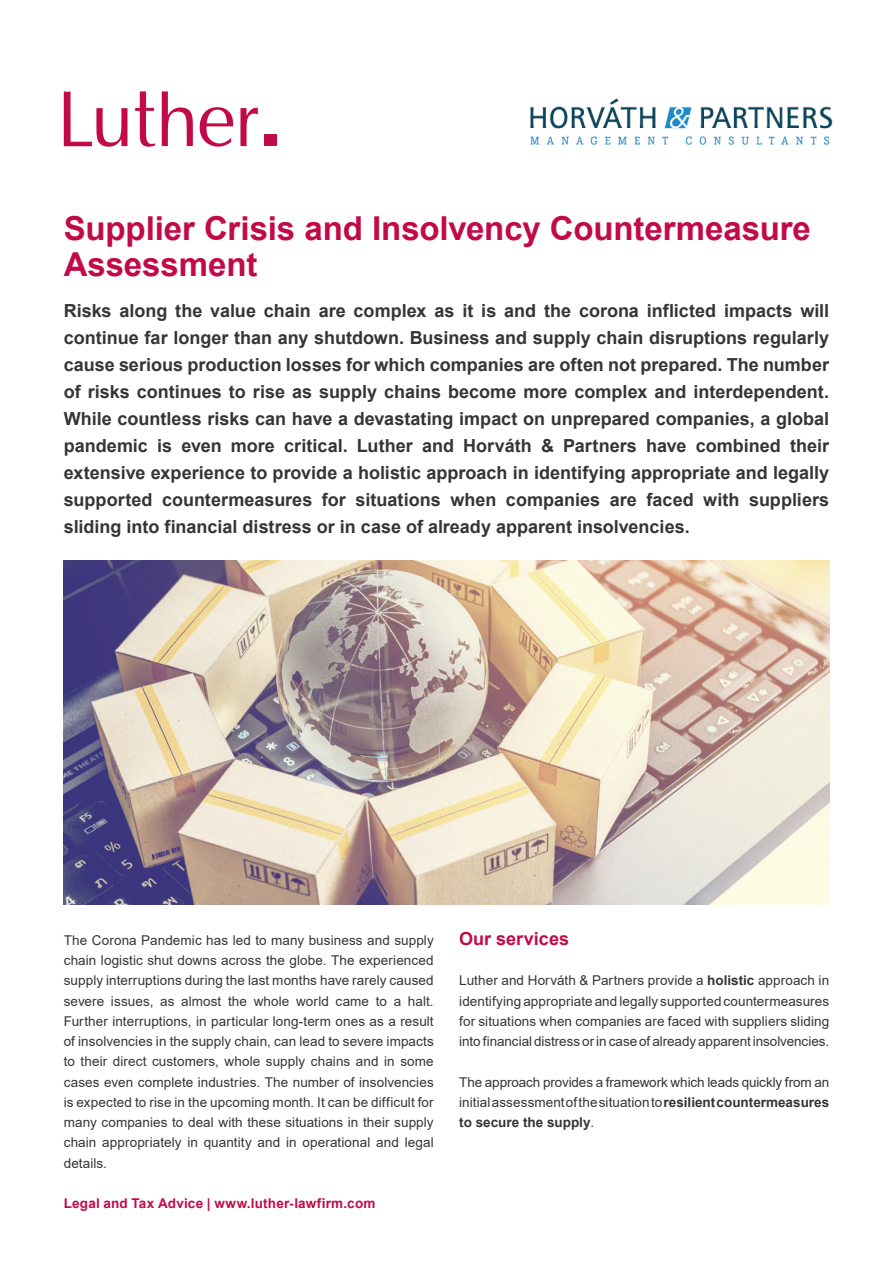
<style>
.page{position:relative;width:893px;height:1263px;background:#fff}
.page>*{position:absolute;margin:0;border:0;box-sizing:border-box;transform-origin:0 0}
.t1{font:700 33px/36px "Arial";letter-spacing:-.005em;color:#c30a49}
.t2{font:700 18px/27px "Arial";color:#363536;text-align:justify}
.t3{font:700 18px "Arial";color:#c30a49}
.t4{font:13.5px/20.2px "Arial";letter-spacing:.005em;color:#363536;text-align:justify}
.t5{font:700 13.5px "Arial";letter-spacing:.015em;color:#c30a49}
.s1{font-weight:700}
</style>
<div class="page">
<svg style="left:162px;top:91px;width:31px;height:55px"></svg>
<svg style="left:135px;top:91px;width:20px;height:56px"></svg>
<svg style="left:64px;top:91px;width:63px;height:56px"></svg>
<svg style="left:199px;top:107px;width:34px;height:40px"></svg>
<svg style="left:240px;top:108px;width:18px;height:38px"></svg>
<div style="left:264px;top:134px;width:12px;height:12px;background:#c30a49"></div>
<img style="left:530px;top:98px;width:303px;height:47px">
<img style="left:64px;top:560px;width:765px;height:344px">
<h1 class="t1" style="left:64px;top:211px;width:749px">Supplier Crisis and Insolvency Countermeasure<br>Assessment</h1>
<p class="t2" style="left:64px;top:297px;width:767px">Risks along the value chain are complex as it is and the corona inflicted impacts will continue far longer than any shutdown. Business and supply chain disruptions regularly cause serious production losses for which companies are often not prepared. The number of risks continues to rise as supply chains become more complex and interdependent.<br>While countless risks can have a devastating impact on unprepared companies, a global pandemic is even more critical. Luther and Horváth &amp; Partners have combined their extensive experience to provide a holistic approach in identifying appropriate and legally supported countermeasures for situations when companies are faced with suppliers sliding into financial distress or in case of already apparent insolvencies.</p>
<p class="t4" style="left:64px;top:930px;width:371px">The Corona Pandemic has led to many business and supply chain logistic shut downs across the globe. The experienced supply interruptions during the last months have rarely caused severe issues, as almost the whole world came to a halt.<br>Further interruptions, in particular long-term ones as a result of insolvencies in the supply chain, can lead to severe impacts to their direct customers, whole supply chains and in some cases even complete industries. The number of insolvencies is expected to rise in the upcoming month. It can be difficult for many companies to deal with these situations in their supply chain appropriately in quantity and in operational and legal details.</p>
<h2 class="t3" style="left:459px;top:926px;width:111px">Our services</h2>
<p class="t4" style="left:459px;top:970px;width:371px">Luther and Horváth &amp; Partners provide a <span class="s1">holistic</span> approach in identifying appropriate and legally supported countermeasures for situations when companies are faced with suppliers sliding into financial distress or in case of already apparent insolvencies.</p>
<p class="t4" style="left:459px;top:1072px;width:371px">The approach provides a framework which leads quickly from an initial assessmentof the situationto <span class="s1">resilient countermeasures to secure the supply</span>.</p>
<p class="t5" style="left:64px;top:1194px;width:313px">Legal and Tax Advice | www.luther-lawfirm.com</p>
</div>
